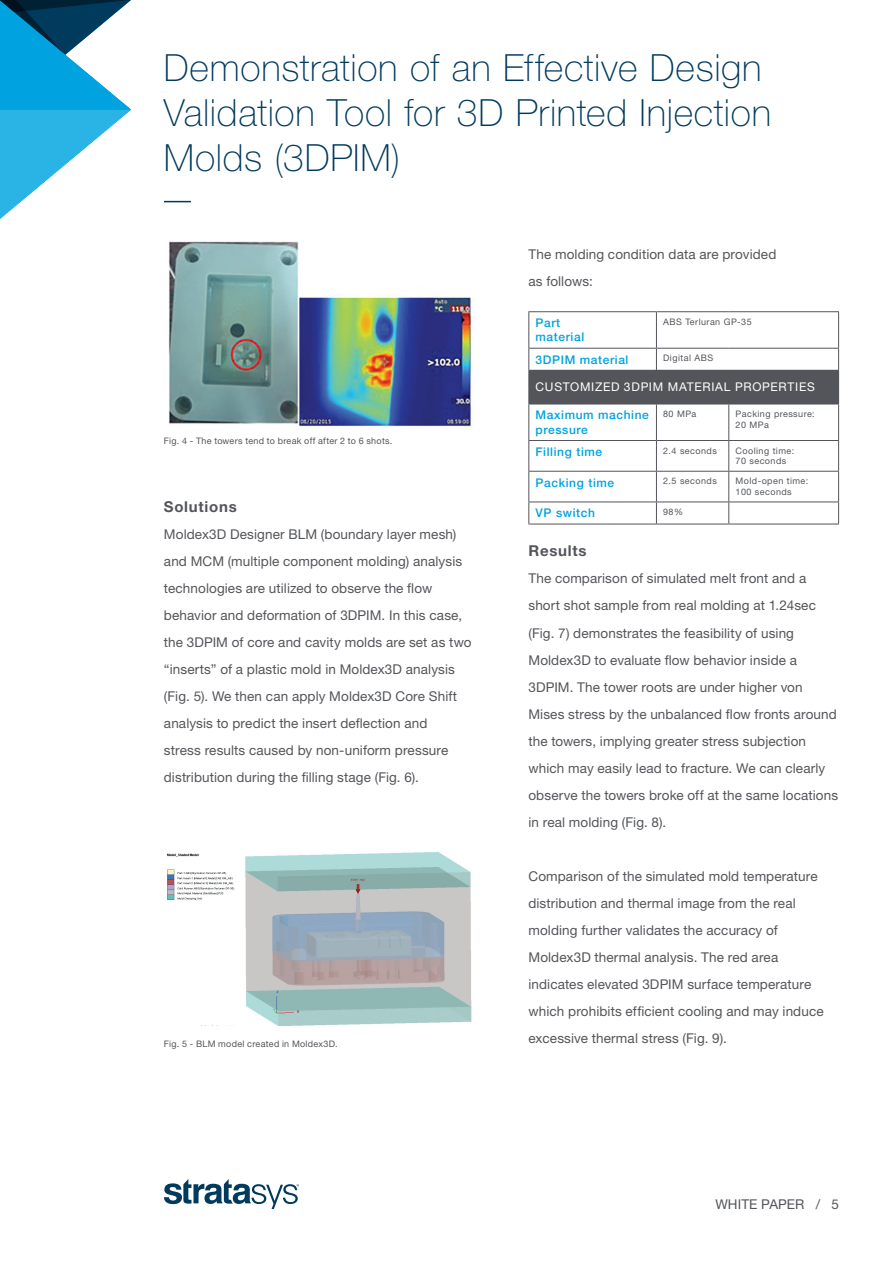
<style>
.page{position:relative;width:893px;height:1263px;background:#fff}
.page>*{position:absolute;margin:0;border:0;box-sizing:border-box;transform-origin:0 0}
.t1{font:100 37.5px/45px "Helvetica Neue LT Std";letter-spacing:.015em;color:#003a5d}
.WP_-_Paragraph_Subhe{font:700 15px "Helvetica Neue LT Std";letter-spacing:.05em;color:#54555a}
.WP_-_Body_Copy{font:13.5px/27px "Helvetica Neue LT Std";letter-spacing:.01em;color:#54555a}
.TBL-Blue_Body{font:500 12px/14.4px "Helvetica Neue LT Std";letter-spacing:.05em;color:#00a2df}
.TBL_-_Header{font:12px "Helvetica Neue LT Std";letter-spacing:.06em;color:#fff}
.TBL-Body_Copy{font:9px/10.8px "Helvetica Neue LT Std";letter-spacing:.05em;color:#54555a}
.WP_-_Image_Caption{font:9px "Helvetica Neue LT Std";letter-spacing:.03em;color:#54555a}
</style>
<div class="page">
<svg style="left:164px;top:1179px;width:135px;height:30px"></svg>
<svg style="left:0;top:0;width:131px;height:219px"></svg>
<svg style="left:164px;top:201px;width:27px;height:1px"></svg>
<img style="left:169px;top:241px;width:305px;height:188px">
<img style="left:167px;top:852px;width:305px;height:173px">
<div style="left:529px;top:370px;width:310px;height:34px;background:#54555a"></div>
<hr style="left:838px;top:312px;width:1px;height:36px;background:#54555a">
<hr style="left:528px;top:348px;width:128px;height:1px;background:#54555a">
<svg style="left:838px;top:349px;width:1px;height:21px"></svg>
<hr style="left:656px;top:404px;width:1px;height:36px;background:#54555a">
<hr style="left:838px;top:404px;width:1px;height:36px;background:#54555a">
<hr style="left:528px;top:440px;width:128px;height:1px;background:#54555a">
<hr style="left:656px;top:440px;width:73px;height:1px;background:#54555a">
<hr style="left:656px;top:441px;width:1px;height:30px;background:#54555a">
<hr style="left:838px;top:441px;width:1px;height:30px;background:#54555a">
<hr style="left:528px;top:471px;width:128px;height:1px;background:#54555a">
<hr style="left:656px;top:471px;width:73px;height:1px;background:#54555a">
<hr style="left:656px;top:472px;width:1px;height:30px;background:#54555a">
<hr style="left:838px;top:472px;width:1px;height:30px;background:#54555a">
<hr style="left:528px;top:502px;width:128px;height:1px;background:#54555a">
<hr style="left:656px;top:502px;width:73px;height:1px;background:#54555a">
<svg style="left:656px;top:502px;width:1px;height:22px"></svg>
<hr style="left:528px;top:311px;width:128px;height:1px;background:#54555a">
<hr style="left:528px;top:312px;width:1px;height:36px;background:#54555a">
<svg style="left:528px;top:349px;width:1px;height:21px"></svg>
<hr style="left:528px;top:404px;width:1px;height:36px;background:#54555a">
<hr style="left:528px;top:441px;width:1px;height:30px;background:#54555a">
<hr style="left:528px;top:472px;width:1px;height:30px;background:#54555a">
<svg style="left:528px;top:502px;width:1px;height:22px"></svg>
<hr style="left:528px;top:524px;width:128px;height:1px;background:#54555a">
<hr style="left:656px;top:524px;width:73px;height:1px;background:#54555a">
<hr style="left:656px;top:311px;width:73px;height:1px;background:#54555a">
<hr style="left:656px;top:312px;width:1px;height:36px;background:#54555a">
<hr style="left:729px;top:311px;width:110px;height:1px;background:#54555a">
<hr style="left:656px;top:348px;width:73px;height:1px;background:#54555a">
<svg style="left:656px;top:349px;width:1px;height:21px"></svg>
<hr style="left:729px;top:348px;width:110px;height:1px;background:#54555a">
<hr style="left:528px;top:370px;width:128px;height:1px;background:#54555a">
<hr style="left:528px;top:371px;width:1px;height:33px;background:#54555a">
<hr style="left:528px;top:404px;width:128px;height:1px;background:#54555a">
<hr style="left:656px;top:404px;width:73px;height:1px;background:#54555a">
<hr style="left:729px;top:404px;width:110px;height:1px;background:#54555a">
<hr style="left:728px;top:404px;width:1px;height:36px;background:#54555a">
<hr style="left:729px;top:440px;width:110px;height:1px;background:#54555a">
<hr style="left:728px;top:441px;width:1px;height:30px;background:#54555a">
<hr style="left:729px;top:471px;width:110px;height:1px;background:#54555a">
<hr style="left:728px;top:472px;width:1px;height:30px;background:#54555a">
<hr style="left:729px;top:502px;width:110px;height:1px;background:#54555a">
<svg style="left:728px;top:502px;width:1px;height:22px"></svg>
<svg style="left:838px;top:502px;width:1px;height:22px"></svg>
<hr style="left:729px;top:524px;width:110px;height:1px;background:#54555a">
<h1 class="t1" style="left:164px;top:45px;width:609px">Demonstration of an Effective Design<br>Validation Tool for 3D Printed Injection<br>Molds (3DPIM)</h1>
<p class="WP_-_Image_Caption" style="left:164px;top:436px;width:230px">Fig. 4 - The towers tend to break off after 2 to 6 shots.</p>
<p class="WP_-_Paragraph_Subhe" style="left:164px;top:497px;width:74px">Solutions</p>
<p class="WP_-_Body_Copy" style="left:164px;top:520px;width:309px">Moldex3D Designer BLM (boundary layer mesh) and MCM (multiple component molding) analysis technologies are utilized to observe the flow behavior and deformation of 3DPIM. In this case, the 3DPIM of core and cavity molds are set as two “inserts” of a plastic mold in Moldex3D analysis (Fig. 5). We then can apply Moldex3D Core Shift analysis to predict the insert deflection and<br>stress results caused by non-uniform pressure distribution during the filling stage (Fig. 6).</p>
<p class="WP_-_Image_Caption" style="left:164px;top:1038px;width:175px">Fig. 5 - BLM model created in Moldex3D.</p>
<p class="WP_-_Body_Copy" style="left:528px;top:241px;width:249px">The molding condition data are provided as follows:</p>
<p class="TBL-Blue_Body" style="left:536px;top:315px;width:50px">Part material</p>
<p class="TBL-Body_Copy" style="left:663px;top:316px;width:90px">ABS Terluran GP-35</p>
<p class="TBL-Blue_Body" style="left:536px;top:352px;width:94px">3DPIM material</p>
<p class="TBL-Body_Copy" style="left:663px;top:353px;width:51px">Digital ABS</p>
<p class="TBL_-_Header" style="left:536px;top:380px;width:281px">CUSTOMIZED 3DPIM MATERIAL PROPERTIES</p>
<p class="TBL-Blue_Body" style="left:536px;top:408px;width:115px">Maximum machine pressure</p>
<p class="TBL-Body_Copy" style="left:663px;top:408px;width:35px">80 MPa</p>
<p class="TBL-Body_Copy" style="left:736px;top:408px;width:81px">Packing pressure:<br>20 MPa</p>
<p class="TBL-Blue_Body" style="left:536px;top:444px;width:68px">Filling time</p>
<p class="TBL-Body_Copy" style="left:663px;top:445px;width:55px">2.4 seconds</p>
<p class="TBL-Body_Copy" style="left:736px;top:445px;width:60px">Cooling time:<br>70 seconds</p>
<p class="TBL-Blue_Body" style="left:536px;top:475px;width:80px">Packing time</p>
<p class="TBL-Body_Copy" style="left:663px;top:476px;width:55px">2.5 seconds</p>
<p class="TBL-Body_Copy" style="left:736px;top:476px;width:74px">Mold-open time:<br>100 seconds</p>
<p class="TBL-Blue_Body" style="left:536px;top:506px;width:61px">VP switch</p>
<p class="TBL-Body_Copy" style="left:663px;top:506px;width:21px">98%</p>
<p class="WP_-_Paragraph_Subhe" style="left:528px;top:542px;width:60px">Results</p>
<p class="WP_-_Body_Copy" style="left:528px;top:565px;width:311px">The comparison of simulated melt front and a short shot sample from real molding at 1.24sec (Fig. 7) demonstrates the feasibility of using Moldex3D to evaluate flow behavior inside a 3DPIM. The tower roots are under higher von Mises stress by the unbalanced flow fronts around the towers, implying greater stress subjection which may easily lead to fracture. We can clearly observe the towers broke off at the same locations in real molding (Fig. 8).</p>
<p class="WP_-_Body_Copy" style="left:528px;top:862px;width:297px">Comparison of the simulated mold temperature distribution and thermal image from the real molding further validates the accuracy of Moldex3D thermal analysis. The red area indicates elevated 3DPIM surface temperature which prohibits efficient cooling and may induce excessive thermal stress (Fig. 9).</p>
<p class="WP_-_Body_Copy" style="left:715px;top:1190px;width:125px">WHITE PAPER / 5</p>
</div>
